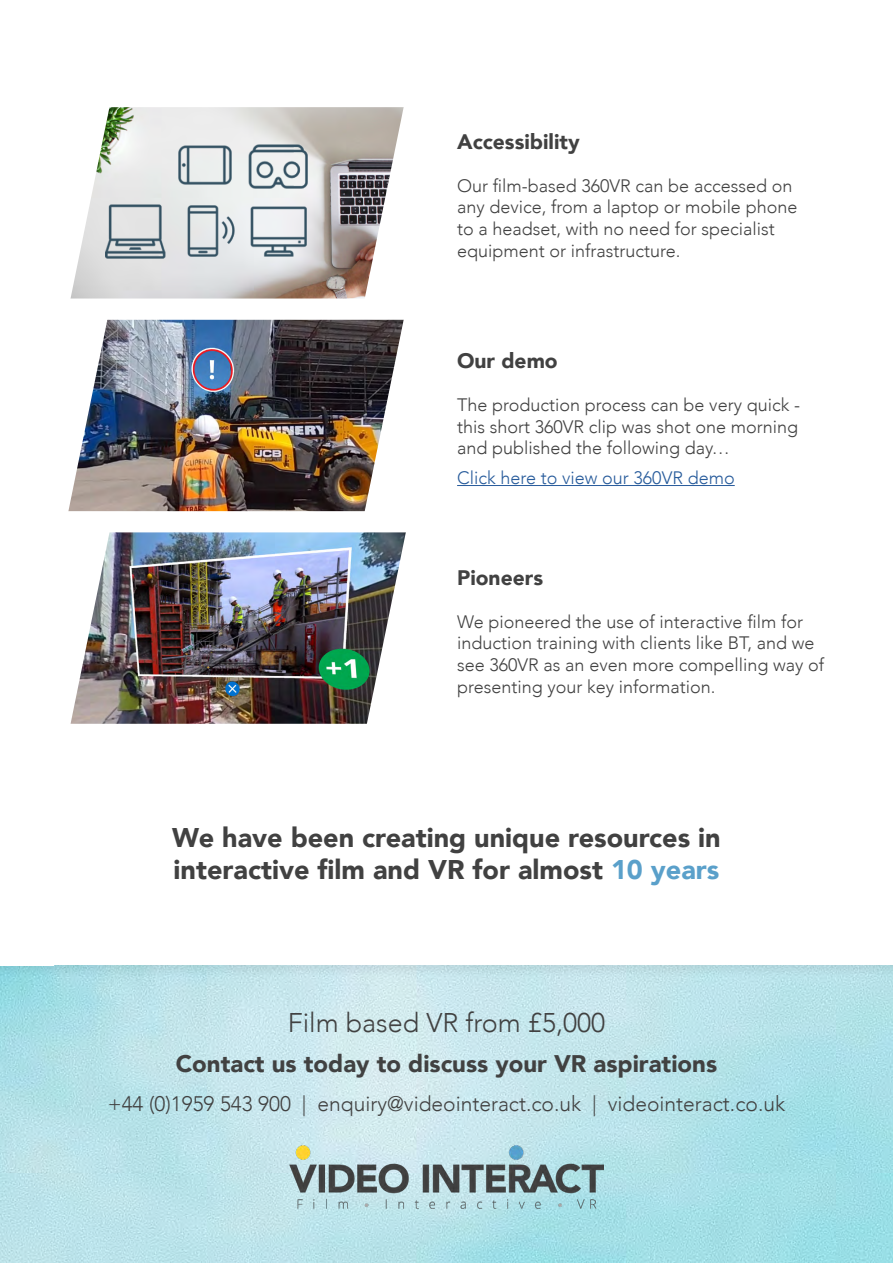
<style>
.page{position:relative;width:893px;height:1263px;background:#fff}
.page>*{position:absolute;margin:0;border:0;box-sizing:border-box;transform-origin:0 0}
.t1{font:900 27px/32.4px "Avenir";color:#414141}
.t2{font:300 27px "Avenir";color:#414141}
.t3{font:900 24px "Avenir";color:#414141}
.t4{font:300 21px "Avenir";color:#414141}
.t5{font:900 21px "Avenir";color:#414141}
.t6{font:300 18px/21.6px "Avenir";color:#414141}
.t7{font:300 18px "Avenir";color:#275b9b}
.s1{color:#5aa0ca}
</style>
<div class="page">
<img style="left:113px;top:107px;width:251px;height:191px">
<img style="left:0;top:980px;width:893px;height:283px">
<img style="left:113px;top:320px;width:251px;height:191px">
<img style="left:113px;top:532px;width:251px;height:192px">
<img style="left:178px;top:146px;width:53px;height:39px">
<img style="left:113px;top:204px;width:53px;height:54px">
<img style="left:250px;top:207px;width:56px;height:50px">
<img style="left:187px;top:205px;width:48px;height:52px">
<img style="left:249px;top:144px;width:59px;height:44px">
<img style="left:289px;top:1145px;width:315px;height:64px">
<img style="left:0;top:965px;width:893px;height:15px">
<img style="left:68px;top:107px;width:45px;height:617px">
<img style="left:364px;top:107px;width:42px;height:617px">
<hr style="left:457px;top:485px;width:278px;height:1px;background:#275b9b">
<p class="t5" style="left:457px;top:123px;width:124px">Accessibility</p>
<p class="t6" style="left:457px;top:175px;width:342px">Our film-based 360VR can be accessed on any device, from a laptop or mobile phone to a headset, with no need for specialist equipment or infrastructure.</p>
<p class="t5" style="left:457px;top:342px;width:102px">Our demo</p>
<p class="t6" style="left:457px;top:394px;width:344px;text-align:justify">The production process can be very quick - this short 360VR clip was shot one morning and published the following day…</p>
<p class="t7" style="left:457px;top:467px;width:279px">Click here to view our 360VR demo</p>
<p class="t5" style="left:457px;top:559px;width:87px">Pioneers</p>
<p class="t6" style="left:457px;top:611px;width:369px">We pioneered the use of interactive film for induction training with clients like BT, and we see 360VR as an even more compelling way of presenting your key information.</p>
<h1 class="t1" style="left:172px;top:820px;width:550px">We have been creating unique resources in interactive film and VR for almost <span class="s1">10 years</span></h1>
<h1 class="t2" style="left:288px;top:1007px;width:319px">Film based VR from £5,000</h1>
<h2 class="t3" style="left:176px;top:1042px;width:543px">Contact us today to discuss your VR aspirations</h2>
<p class="t4" style="left:108px;top:1091px;width:679px">+44 (0)1959 543 900 | enquiry@videointeract.co.uk | videointeract.co.uk</p>
</div>
